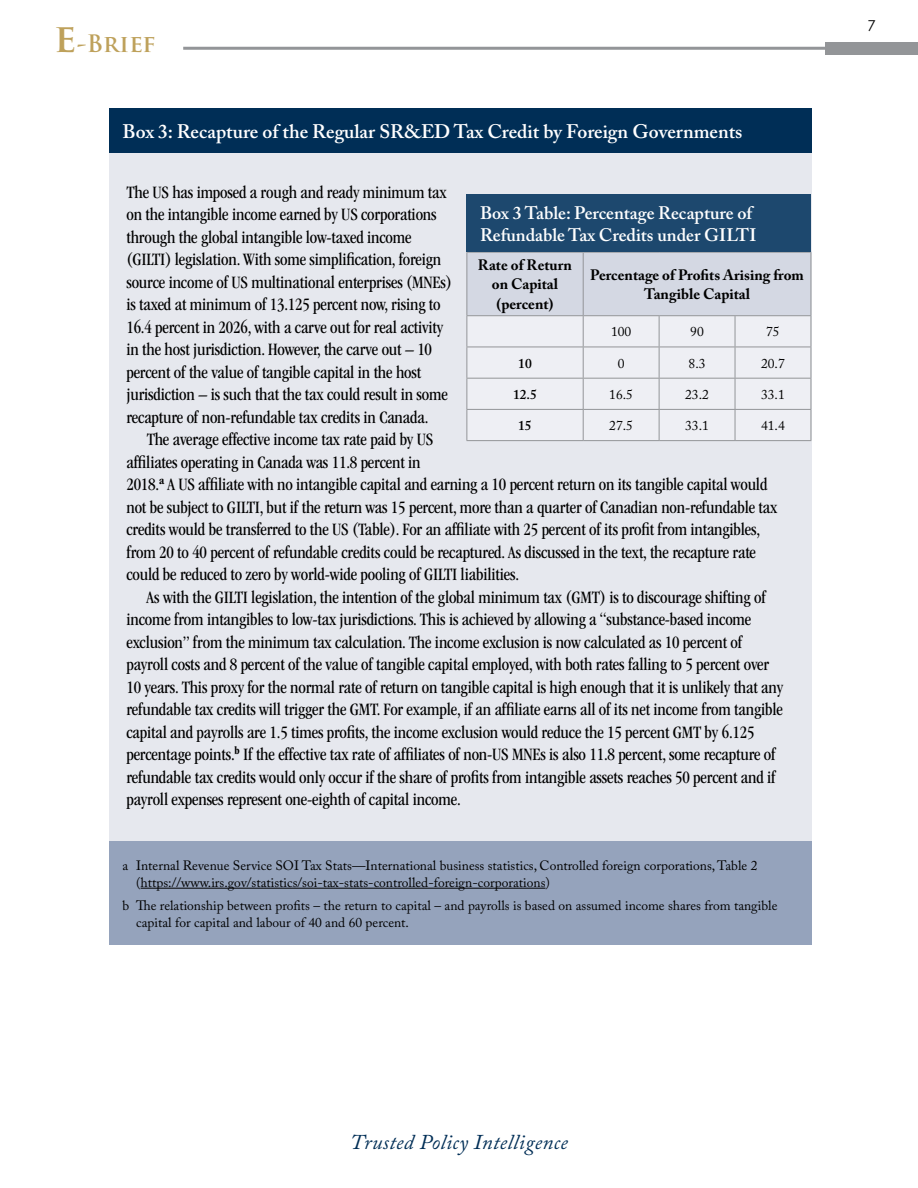
<style>
.page{position:relative;width:918px;height:1188px;background:#fff}
.page>*{position:absolute;margin:0;border:0;box-sizing:border-box;transform-origin:0 0}
.t1{font:700 23.4px "Trajan Pro";color:#bea15b}
.t2{font:italic 21px "Adobe Caslon Pro";letter-spacing:.02em;color:#002e56}
.t3{font:600 19.5px "Adobe Caslon Pro";color:#fff}
.t4{font:condensed 18px/22.5px "ITC Garamond Std";letter-spacing:-.01em;color:#000}
.t5{font:600 18px/22.5px "Adobe Caslon Pro";color:#fff}
.t6{font:700 15px/19.5px "Adobe Caslon Pro";color:#000;text-align:center}
.t7{font:15px "Century Gothic";color:#000}
.t8{font:13.5px/16.5px "Adobe Caslon Pro";color:#000}
.t9{font:600 13.5px "Adobe Caslon Pro";color:#000}
.s1{font-size:38.7px}
</style>
<div class="page">
<div style="left:826px;top:42px;width:92px;height:13px;background:#939598"></div>
<hr style="left:183px;top:47px;width:646px;height:3px;background:#939598">
<div style="left:109px;top:153px;width:702px;height:689px;background:#e6e8ee"></div>
<div style="left:109px;top:108px;width:702px;height:45px;background:#002e56"></div>
<div style="left:109px;top:842px;width:703px;height:103px;background:#95a3bc"></div>
<hr style="left:141px;top:888px;width:405px;height:1px;background:#000">
<svg style="left:467px;top:253px;width:344px;height:187px"></svg>
<hr style="left:466px;top:252px;width:117px;height:1px;background:#939598">
<hr style="left:466px;top:253px;width:1px;height:62px;background:#939598">
<hr style="left:583px;top:252px;width:76px;height:1px;background:#939598">
<hr style="left:583px;top:253px;width:1px;height:62px;background:#939598">
<hr style="left:659px;top:252px;width:76px;height:1px;background:#939598">
<hr style="left:735px;top:252px;width:76px;height:1px;background:#939598">
<hr style="left:811px;top:253px;width:1px;height:62px;background:#939598">
<hr style="left:466px;top:315px;width:117px;height:1px;background:#939598">
<hr style="left:466px;top:316px;width:1px;height:31px;background:#939598">
<hr style="left:583px;top:315px;width:76px;height:1px;background:#939598">
<hr style="left:583px;top:316px;width:1px;height:31px;background:#939598">
<hr style="left:659px;top:315px;width:76px;height:1px;background:#939598">
<hr style="left:659px;top:316px;width:1px;height:31px;background:#939598">
<hr style="left:735px;top:315px;width:76px;height:1px;background:#939598">
<hr style="left:735px;top:316px;width:1px;height:31px;background:#939598">
<hr style="left:811px;top:316px;width:1px;height:31px;background:#939598">
<hr style="left:466px;top:347px;width:117px;height:1px;background:#939598">
<hr style="left:466px;top:347px;width:1px;height:31px;background:#939598">
<hr style="left:583px;top:347px;width:76px;height:1px;background:#939598">
<hr style="left:583px;top:347px;width:1px;height:31px;background:#939598">
<hr style="left:659px;top:347px;width:76px;height:1px;background:#939598">
<hr style="left:659px;top:347px;width:1px;height:31px;background:#939598">
<hr style="left:735px;top:347px;width:76px;height:1px;background:#939598">
<hr style="left:735px;top:347px;width:1px;height:31px;background:#939598">
<hr style="left:811px;top:347px;width:1px;height:31px;background:#939598">
<hr style="left:466px;top:378px;width:117px;height:1px;background:#939598">
<hr style="left:466px;top:379px;width:1px;height:30px;background:#939598">
<hr style="left:583px;top:378px;width:76px;height:1px;background:#939598">
<hr style="left:583px;top:379px;width:1px;height:30px;background:#939598">
<hr style="left:659px;top:378px;width:76px;height:1px;background:#939598">
<hr style="left:659px;top:379px;width:1px;height:30px;background:#939598">
<hr style="left:735px;top:378px;width:76px;height:1px;background:#939598">
<hr style="left:735px;top:379px;width:1px;height:30px;background:#939598">
<hr style="left:811px;top:379px;width:1px;height:30px;background:#939598">
<hr style="left:466px;top:409px;width:117px;height:1px;background:#939598">
<hr style="left:466px;top:410px;width:1px;height:30px;background:#939598">
<hr style="left:583px;top:409px;width:76px;height:1px;background:#939598">
<hr style="left:583px;top:410px;width:1px;height:30px;background:#939598">
<hr style="left:659px;top:409px;width:76px;height:1px;background:#939598">
<hr style="left:659px;top:410px;width:1px;height:30px;background:#939598">
<hr style="left:735px;top:409px;width:76px;height:1px;background:#939598">
<hr style="left:735px;top:410px;width:1px;height:30px;background:#939598">
<hr style="left:811px;top:410px;width:1px;height:30px;background:#939598">
<hr style="left:466px;top:440px;width:117px;height:1px;background:#939598">
<hr style="left:583px;top:440px;width:76px;height:1px;background:#939598">
<hr style="left:659px;top:440px;width:76px;height:1px;background:#939598">
<hr style="left:735px;top:440px;width:76px;height:1px;background:#939598">
<div style="left:466px;top:195px;width:345px;height:57px;background:#1d486e"></div>
<p class="t1" style="left:54px;top:29px;width:103px"><span class="s1">e</span>-Brief</p>
<p class="t3" style="left:123px;top:120px;width:621px">Box 3: Recapture of the Regular SR&amp;ED Tax Credit by Foreign Governments</p>
<p class="t4" style="left:126px;top:181px;width:327px">The US has imposed a rough and ready minimum tax on the intangible income earned by US corporations through the global intangible low-taxed income (GILTI) legislation. With some simplification, foreign source income of US multinational enterprises (MNEs) is taxed at minimum of 13.125 percent now, rising to 16.4 percent in 2026, with a carve out for real activity in the host jurisdiction. However, the carve out – 10 percent of the value of tangible capital in the host jurisdiction – is such that the tax could result in some recapture of non-refundable tax credits in Canada.</p>
<p class="t4" style="left:126px;top:428px;width:652px;text-indent:20px">The average effective income tax rate paid by US<br>affiliates operating in Canada was 11.8 percent in<br>2018.<sup>a</sup> A US affiliate with no intangible capital and earning a 10 percent return on its tangible capital would not be subject to GILTI, but if the return was 15 percent, more than a quarter of Canadian non-refundable tax credits would be transferred to the US (Table). For an affiliate with 25 percent of its profit from intangibles, from 20 to 40 percent of refundable credits could be recaptured. As discussed in the text, the recapture rate could be reduced to zero by world-wide pooling of GILTI liabilities.</p>
<p class="t4" style="left:126px;top:586px;width:658px;text-indent:20px">As with the GILTI legislation, the intention of the global minimum tax (GMT) is to discourage shifting of income from intangibles to low-tax jurisdictions. This is achieved by allowing a “substance-based income exclusion” from the minimum tax calculation. The income exclusion is now calculated as 10 percent of payroll costs and 8 percent of the value of tangible capital employed, with both rates falling to 5 percent over 10 years. This proxy for the normal rate of return on tangible capital is high enough that it is unlikely that any refundable tax credits will trigger the GMT. For example, if an affiliate earns all of its net income from tangible capital and payrolls are 1.5 times profits, the income exclusion would reduce the 15 percent GMT by 6.125 percentage points.<sup>b</sup> If the effective tax rate of affiliates of non-US MNEs is also 11.8 percent, some recapture of refundable tax credits would only occur if the share of profits from intangible assets reaches 50 percent and if payroll expenses represent one-eighth of capital income.</p>
<p class="t5" style="left:480px;top:201px;width:278px">Box 3 Table: Percentage Recapture of<br>Refundable Tax Credits under GILTI</p>
<p class="t6" style="left:478px;top:255px;width:96px">Rate of Return on Capital (percent)</p>
<p class="t6" style="left:590px;top:265px;width:215px">Percentage of Profits Arising from<br>Tangible Capital</p>
<p class="t8" style="left:611px;top:323px;width:22px">100</p>
<p class="t8" style="left:690px;top:323px;width:15px">90</p>
<p class="t8" style="left:766px;top:323px;width:15px">75</p>
<p class="t9" style="left:518px;top:355px;width:15px">10</p>
<p class="t8" style="left:618px;top:355px;width:8px">0</p>
<p class="t8" style="left:689px;top:355px;width:18px">8.3</p>
<p class="t8" style="left:761px;top:355px;width:25px">20.7</p>
<p class="t9" style="left:513px;top:386px;width:25px">12.5</p>
<p class="t8" style="left:609px;top:386px;width:25px">16.5</p>
<p class="t8" style="left:685px;top:386px;width:25px">23.2</p>
<p class="t8" style="left:761px;top:386px;width:25px">33.1</p>
<p class="t9" style="left:518px;top:417px;width:15px">15</p>
<p class="t8" style="left:609px;top:417px;width:25px">27.5</p>
<p class="t8" style="left:685px;top:417px;width:25px">33.1</p>
<p class="t8" style="left:761px;top:417px;width:25px">41.4</p>
<p class="t8" style="left:136px;top:857px;width:623px;text-indent:-14px">a Internal Revenue Service SOI Tax Stats—International business statistics, Controlled foreign corporations, Table 2 (https://www.irs.gov/statistics/soi-tax-stats-controlled-foreign-corporations)</p>
<p class="t8" style="left:136px;top:897px;width:643px;text-indent:-14px">b The relationship between profits – the return to capital – and payrolls is based on assumed income shares from tangible capital for capital and labour of 40 and 60 percent.</p>
<p class="t7" style="left:868px;top:15px;width:10px">7</p>
<p class="t2" style="left:350px;top:1130px;width:219px">Trusted Policy Intelligence</p>
</div>
